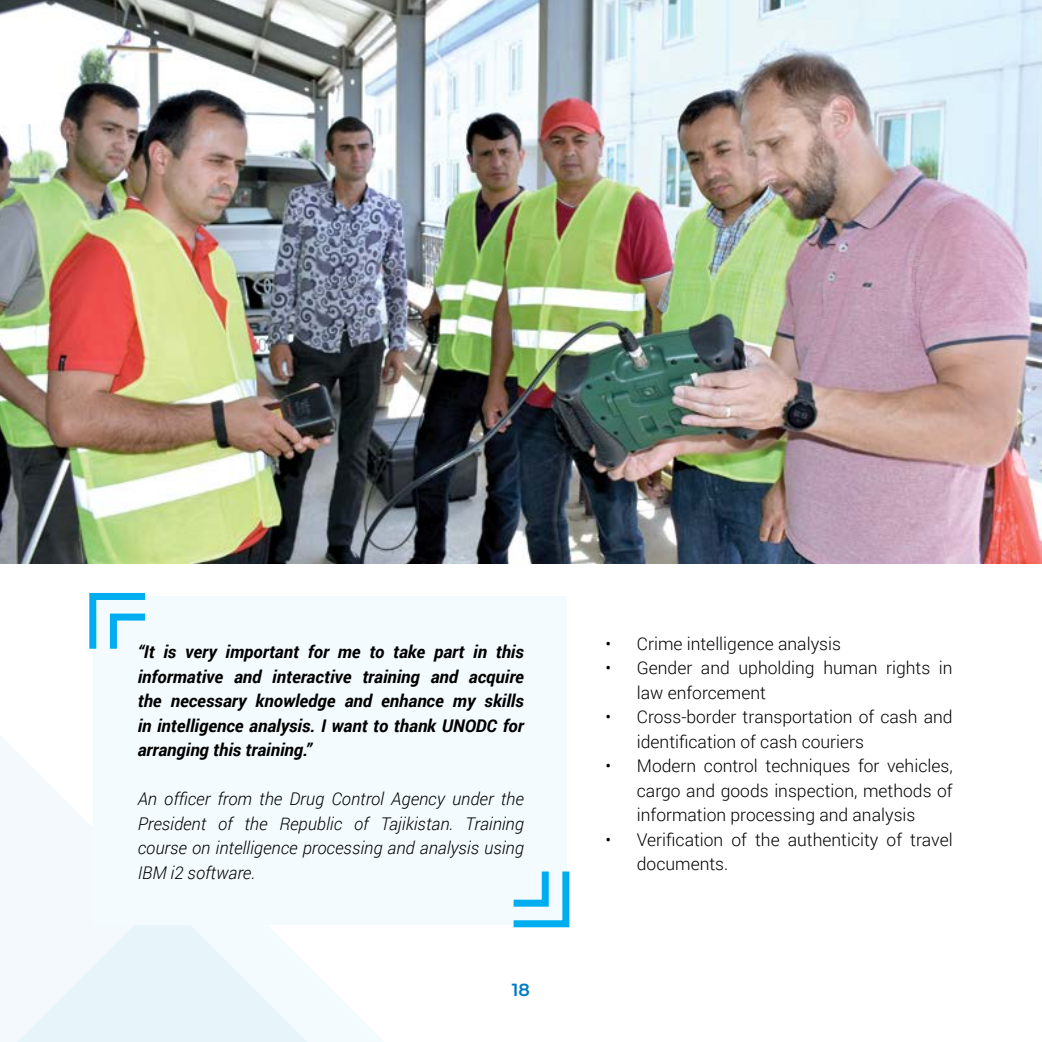
<style>
.page{position:relative;width:1042px;height:1042px;background:#fff}
.page>*{position:absolute;margin:0;border:0;box-sizing:border-box;transform-origin:0 0}
.t1{font:300 17.5px/24.5px "Roboto";color:#000}
.t2{font:italic 700 17.5px/24.5px "Roboto";color:#000;text-align:justify}
.t3{font:italic 300 17.5px/24.5px "Roboto";color:#000;text-align:justify}
.t4{font:600 17.5px "Montserrat";color:#007ac2}
</style>
<div class="page">
<svg style="left:323px;top:924px;width:183px;height:118px"></svg>
<svg style="left:0;top:736px;width:323px;height:306px;fill:#f3f9fc"></svg>
<div style="left:93px;top:596px;width:473px;height:328px;background:#f4fbfe"></div>
<svg style="left:89px;top:592px;width:57px;height:57px"></svg>
<svg style="left:506px;top:864px;width:64px;height:64px"></svg>
<img style="left:0;top:0;width:1042px;height:563px">
<p class="t2" style="left:138px;top:639px;width:388px">“It is very important for me to take part in this informative and interactive training and acquire the necessary knowledge and enhance my skills in intelligence analysis. I want to thank UNODC for arranging this training.”</p>
<p class="t3" style="left:138px;top:786px;width:388px">An officer from the Drug Control Agency under the President of the Republic of Tajikistan. Training course on intelligence processing and analysis using IBM i2 software.</p>
<p class="t4" style="left:512px;top:977px;width:20px">18</p>
<p class="t1" style="left:605px;top:631px;width:237px">• Crime intelligence analysis</p>
<p class="t1" style="left:637px;top:655px;width:317px;text-indent:-32px">• Gender and upholding human rights in law enforcement</p>
<p class="t1" style="left:637px;top:704px;width:317px;text-indent:-32px">• Cross-border transportation of cash and identification of cash couriers</p>
<p class="t1" style="left:637px;top:753px;width:317px;text-align:justify;text-indent:-32px">• Modern control techniques for vehicles, cargo and goods inspection, methods of information processing and analysis</p>
<p class="t1" style="left:637px;top:827px;width:317px;text-indent:-32px">• Verification of the authenticity of travel documents.</p>
</div>
